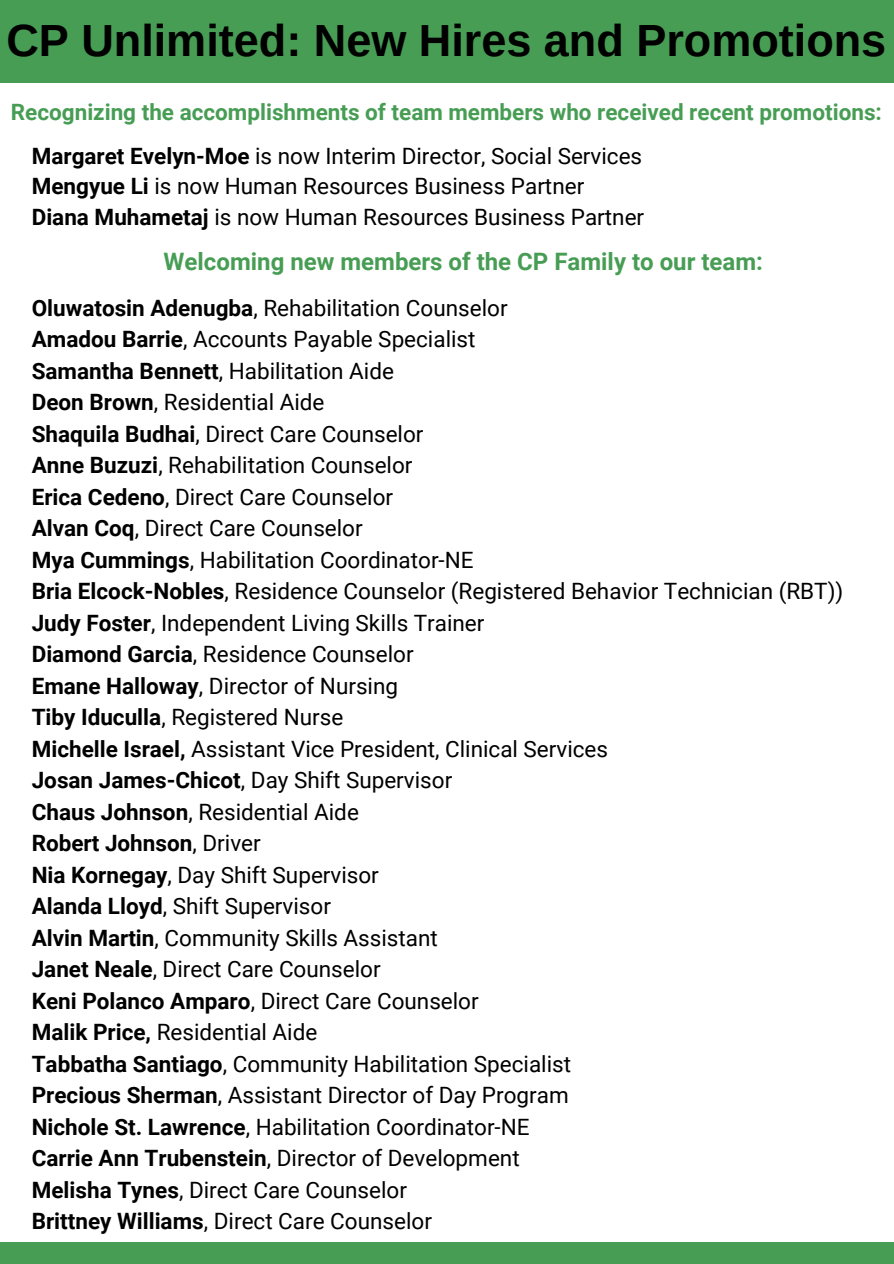
<style>
.page{position:relative;width:894px;height:1264px;background:#fff}
.page>*{position:absolute;margin:0;border:0;box-sizing:border-box;transform-origin:0 0}
.t1{font:700 45px "Arimo";color:#000}
.t2{font:700 43.2px "Arimo";color:#000}
.t3{font:700 24px "Roboto";color:#479d54}
.t4{font:22.5px "Roboto";color:#000}
.t5{font:700 22.5px "Roboto";color:#479d54}
.t6{font:700 22.5px "Roboto";color:#000}
.s1{font-weight:700}
.s2{font-weight:400}
</style>
<div class="page">
<div style="left:0;top:0;width:893px;height:82px;background:#479d54"></div>
<div style="left:0;top:1241px;width:893px;height:22px;background:#479d54"></div>
<h1 class="t2" style="left:41px;top:14px;width:816px">Final Announcements and Follow Links</h1>
<h1 class="t1" style="left:6px;top:15px;width:881px">CP Unlimited: New Hires and Promotions</h1>
<h2 class="t5" style="left:11px;top:99px;width:872px">Recognizing the accomplishments of team members who received recent promotions:</h2>
<p class="t4" style="left:32px;top:143px;width:612px"><span class="s1">Margaret Evelyn-Moe</span> is now Interim Director, Social Services</p>
<p class="t4" style="left:32px;top:173px;width:554px"><span class="s1">Mengyue Li</span> is now Human Resources Business Partner</p>
<h2 class="t4" style="left:32px;top:204px;width:613px"><span class="s1">Diana Muhametaj</span> is now Human Resources Business Partner</h2>
<p class="t3" style="left:164px;top:247px;width:600px">Welcoming new members of the CP Family to our team:</p>
<p class="t4" style="left:32px;top:295px;width:477px"><span class="s1">Oluwatosin Adenugba</span>, Rehabilitation Counselor</p>
<p class="t4" style="left:32px;top:326px;width:445px"><span class="s1">Amadou Barrie</span>, Accounts Payable Specialist</p>
<p class="t4" style="left:32px;top:358px;width:363px"><span class="s1">Samantha Bennett</span>, Habilitation Aide</p>
<p class="t4" style="left:32px;top:389px;width:294px"><span class="s1">Deon Brown</span>, Residential Aide</p>
<p class="t4" style="left:32px;top:421px;width:393px"><span class="s1">Shaquila Budhai</span>, Direct Care Counselor</p>
<p class="t4" style="left:32px;top:452px;width:382px"><span class="s1">Anne Buzuzi</span>, Rehabilitation Counselor</p>
<p class="t4" style="left:32px;top:484px;width:363px"><span class="s1">Erica Cedeno</span>, Direct Care Counselor</p>
<p class="t4" style="left:32px;top:515px;width:332px"><span class="s1">Alvan Coq</span>, Direct Care Counselor</p>
<p class="t4" style="left:32px;top:547px;width:443px"><span class="s1">Mya Cummings</span>, Habilitation Coordinator-NE</p>
<p class="t4" style="left:32px;top:578px;width:812px"><span class="s1">Bria Elcock-Nobles</span>, Residence Counselor (Registered Behavior Technician (RBT))</p>
<p class="t4" style="left:32px;top:610px;width:454px"><span class="s1">Judy Foster</span>, Independent Living Skills Trainer</p>
<p class="t4" style="left:32px;top:641px;width:383px"><span class="s1">Diamond Garcia</span>, Residence Counselor</p>
<p class="t4" style="left:32px;top:673px;width:368px"><span class="s1">Emane Halloway</span>, Director of Nursing</p>
<p class="t4" style="left:32px;top:704px;width:313px"><span class="s1">Tiby Iduculla</span>, Registered Nurse</p>
<p class="t4" style="left:32px;top:736px;width:577px"><span class="s1">Michelle Israel,</span> Assistant Vice President, Clinical Services</p>
<p class="t4" style="left:32px;top:767px;width:422px"><span class="s1">Josan James-Chicot</span>, Day Shift Supervisor</p>
<p class="t4" style="left:32px;top:799px;width:328px"><span class="s1">Chaus Johnson</span>, Residential Aide</p>
<p class="t6" style="left:32px;top:830px;width:230px">Robert Johnson<span class="s2">, Driver</span></p>
<p class="t4" style="left:32px;top:862px;width:348px"><span class="s1">Nia Kornegay</span>, Day Shift Supervisor</p>
<p class="t4" style="left:32px;top:893px;width:301px"><span class="s1">Alanda Lloyd</span>, Shift Supervisor</p>
<p class="t4" style="left:32px;top:925px;width:407px"><span class="s1">Alvin Martin</span>, Community Skills Assistant</p>
<p class="t4" style="left:32px;top:956px;width:350px"><span class="s1">Janet Neale</span>, Direct Care Counselor</p>
<p class="t4" style="left:32px;top:988px;width:448px"><span class="s1">Keni Polanco Amparo</span>, Direct Care Counselor</p>
<p class="t4" style="left:32px;top:1019px;width:287px"><span class="s1">Malik Price,</span> Residential Aide</p>
<p class="t4" style="left:32px;top:1051px;width:540px"><span class="s1">Tabbatha Santiago</span>, Community Habilitation Specialist</p>
<p class="t4" style="left:32px;top:1082px;width:538px"><span class="s1">Precious Sherman</span>, Assistant Director of Day Program</p>
<p class="t4" style="left:32px;top:1114px;width:499px"><span class="s1">Nichole St. Lawrence</span>, Habilitation Coordinator-NE</p>
<p class="t4" style="left:32px;top:1145px;width:489px"><span class="s1">Carrie Ann Trubenstein</span>, Director of Development</p>
<p class="t4" style="left:32px;top:1177px;width:377px"><span class="s1">Melisha Tynes</span>, Direct Care Counselor</p>
<p class="t4" style="left:32px;top:1208px;width:401px"><span class="s1">Brittney Williams</span>, Direct Care Counselor</p>
</div>
